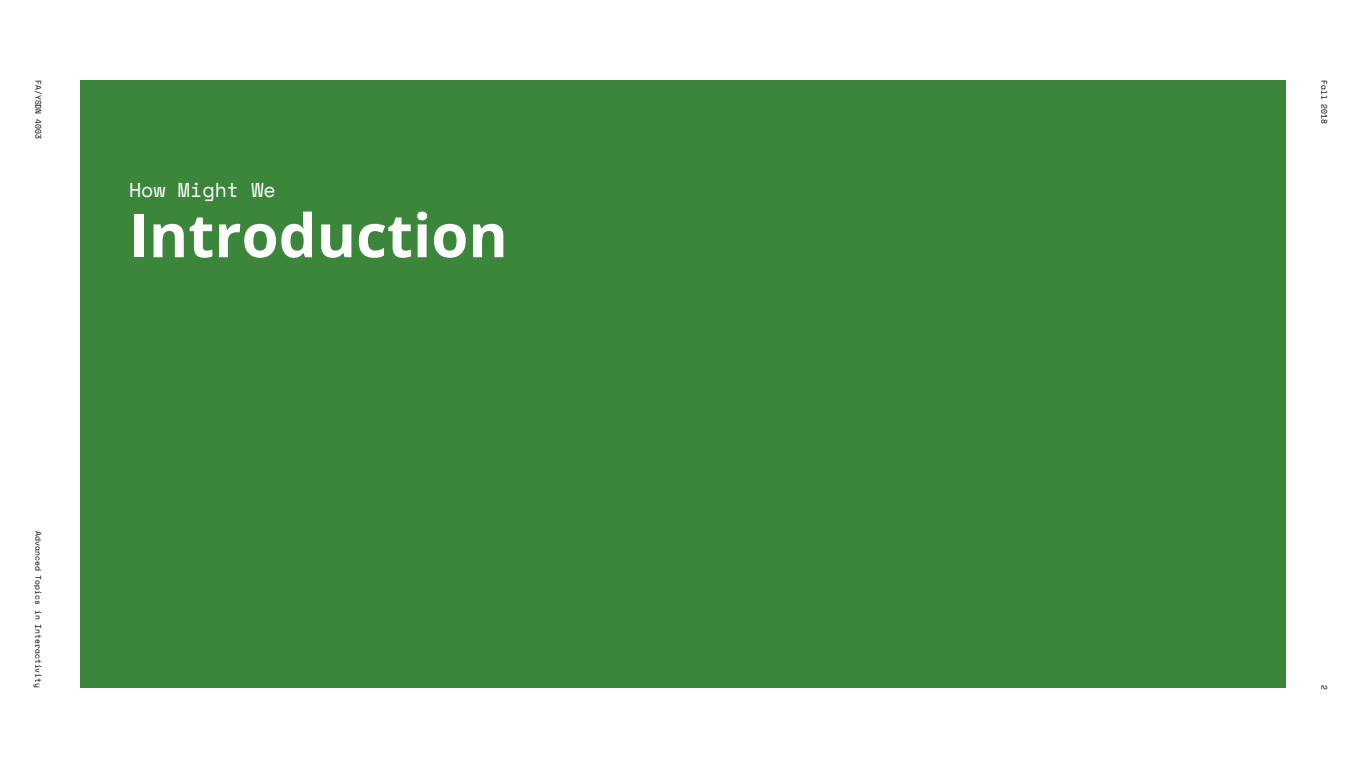
<style>
.page{position:relative;width:1366px;height:768px;background:#fff}
.page>*{position:absolute;margin:0;border:0;box-sizing:border-box;transform-origin:0 0}
.t1{font:700 60px "Open Sans";color:#fff}
.t2{font:20px "Space Mono";color:#fff}
.t3{font:8px "Space Mono";color:#000}
</style>
<div class="page">
<div style="left:80px;top:80px;width:1206px;height:608px;background:#3c863c"></div>
<p class="t3" style="left:44px;top:80px;width:60px;rotate:90deg">FA/YSDN 4003</p>
<p class="t2" style="left:129px;top:175px;width:148px">How Might We</p>
<p class="t1" style="left:129px;top:193px;width:380px">Introduction</p>
<p class="t3" style="left:44px;top:531px;width:158px;rotate:90deg">Advanced Topics in Interactivity</p>
<p class="t3" style="left:1330px;top:80px;width:46px;rotate:90deg">Fall 2018</p>
<p class="t3" style="left:1330px;top:685px;width:6px;rotate:90deg">2</p>
</div>
